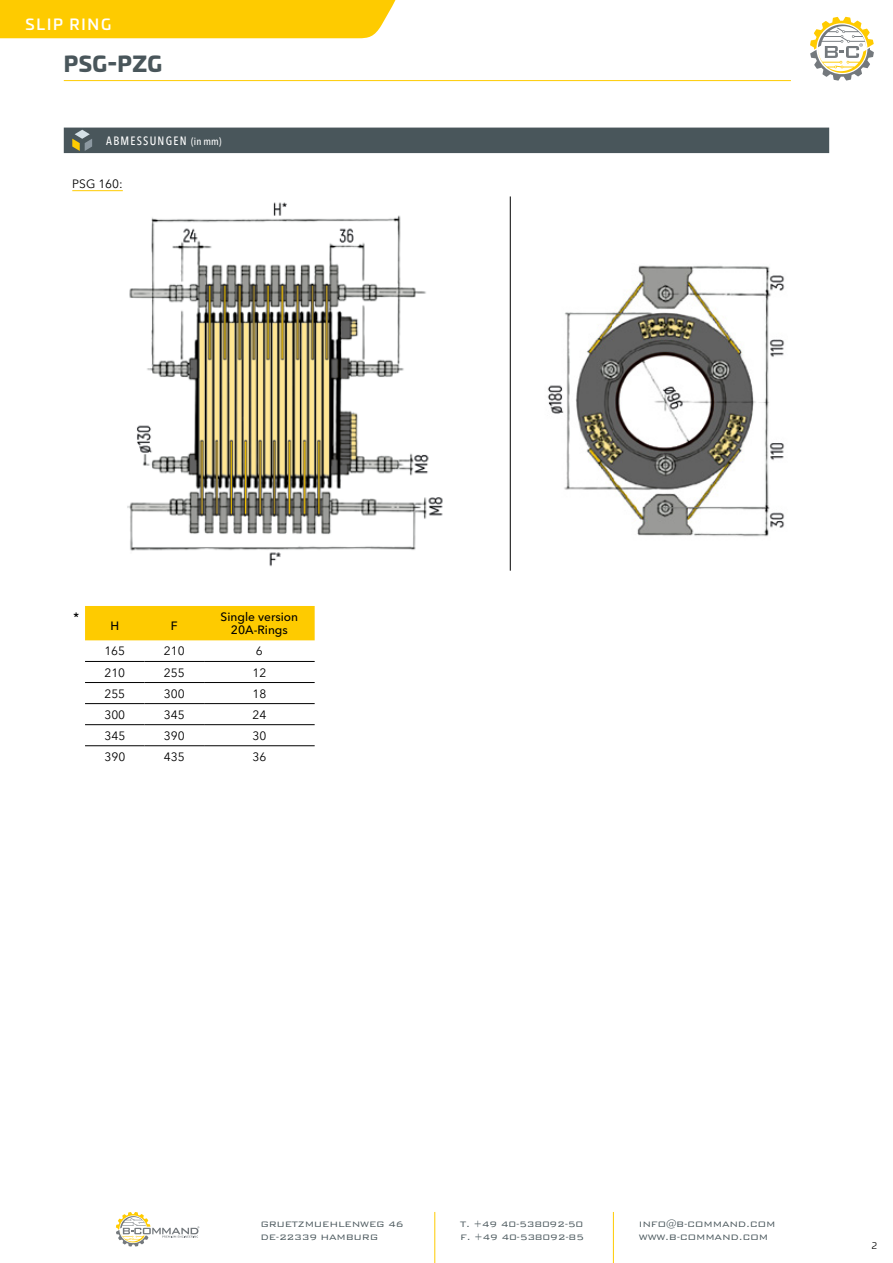
<style>
.page{position:relative;width:893px;height:1263px;background:#fff}
.page>*{position:absolute;margin:0;border:0;box-sizing:border-box;transform-origin:0 0}
.t1{font:900 21px "Univia Pro";letter-spacing:.02em;color:#49565b}
.t2{font:500 15px "Univia Pro";letter-spacing:.12em;color:#fff}
.t3{font:12px "Avenir Next LT Pro";color:#000}
.t4{font:500 12px/13.4px "Avenir Next LT Pro";color:#000;text-align:center}
.t5{font:500 condensed 12px "Avenir Next LT Pro";color:#fff}
.t6{font:600 12px "Avenir Next LT Pro";color:#000}
.t7{font:300 10.5px/12.6px "Bank Gothic BT";letter-spacing:-.025em;color:#49565b}
.t8{font:500 condensed 10.5px "Avenir Next LT Pro";color:#fff}
.t9{font:9px "Univia Pro";color:#000}
.s1{font-size:12px}
</style>
<div class="page">
<hr style="left:434px;top:1212px;width:1px;height:34px;background:#fecb00">
<hr style="left:613px;top:1212px;width:1px;height:34px;background:#fecb00">
<svg style="left:434px;top:1246px;width:1px;height:17px"></svg>
<svg style="left:613px;top:1246px;width:1px;height:17px"></svg>
<svg style="left:116px;top:1212px;width:83px;height:34px"></svg>
<hr style="left:64px;top:80px;width:727px;height:1px;background:#fecb00">
<div style="left:0;top:0;width:395px;height:38px;background:#fecb00"></div>
<svg style="left:810px;top:17px;width:64px;height:64px"></svg>
<hr style="left:510px;top:196px;width:1px;height:375px;background:#000">
<hr style="left:72px;top:190px;width:51px;height:1px;background:#ffcb00">
<img style="left:127px;top:202px;width:316px;height:365px">
<img style="left:547px;top:265px;width:238px;height:272px">
<div style="left:64px;top:128px;width:765px;height:25px;background:#49565b"></div>
<div style="left:85px;top:606px;width:230px;height:34px;background:#fecb00"></div>
<hr style="left:85px;top:661px;width:60px;height:1px;background:#000">
<hr style="left:145px;top:661px;width:59px;height:1px;background:#000">
<hr style="left:204px;top:661px;width:111px;height:1px;background:#000">
<hr style="left:85px;top:682px;width:60px;height:1px;background:#000">
<hr style="left:145px;top:682px;width:59px;height:1px;background:#000">
<hr style="left:204px;top:682px;width:111px;height:1px;background:#000">
<hr style="left:85px;top:703px;width:60px;height:1px;background:#000">
<hr style="left:145px;top:703px;width:59px;height:1px;background:#000">
<hr style="left:204px;top:703px;width:111px;height:1px;background:#000">
<hr style="left:85px;top:724px;width:60px;height:1px;background:#000">
<hr style="left:145px;top:724px;width:59px;height:1px;background:#000">
<hr style="left:204px;top:724px;width:111px;height:1px;background:#000">
<hr style="left:85px;top:745px;width:60px;height:1px;background:#000">
<hr style="left:145px;top:745px;width:59px;height:1px;background:#000">
<hr style="left:204px;top:745px;width:111px;height:1px;background:#000">
<h2 class="t2" style="left:26px;top:13px;width:87px">SLIP RING</h2>
<h1 class="t1" style="left:64px;top:47px;width:100px">PSG-PZG</h1>
<p class="t5" style="left:106px;top:133px;width:22px">ABMESS</p>
<p class="t8" style="left:150px;top:135px;width:73px"><span class="s1">UN GEN</span> (in mm)</p>
<p class="t3" style="left:72px;top:176px;width:52px">PSG 160:</p>
<p class="t6" style="left:73px;top:609px;width:7px">*</p>
<p class="t4" style="left:110px;top:619px;width:10px">H</p>
<p class="t4" style="left:171px;top:619px;width:8px">F</p>
<p class="t4" style="left:221px;top:610px;width:79px">Single version<br>20A-Rings</p>
<p class="t3" style="left:104px;top:644px;width:22px">165</p>
<p class="t3" style="left:164px;top:644px;width:22px">210</p>
<p class="t3" style="left:256px;top:644px;width:8px">6</p>
<p class="t3" style="left:104px;top:665px;width:22px">210</p>
<p class="t3" style="left:164px;top:665px;width:22px">255</p>
<p class="t3" style="left:252px;top:665px;width:15px">12</p>
<p class="t3" style="left:104px;top:686px;width:22px">255</p>
<p class="t3" style="left:164px;top:686px;width:22px">300</p>
<p class="t3" style="left:252px;top:686px;width:15px">18</p>
<p class="t3" style="left:104px;top:707px;width:22px">300</p>
<p class="t3" style="left:164px;top:707px;width:22px">345</p>
<p class="t3" style="left:252px;top:707px;width:15px">24</p>
<p class="t3" style="left:104px;top:728px;width:22px">345</p>
<p class="t3" style="left:164px;top:728px;width:22px">390</p>
<p class="t3" style="left:252px;top:728px;width:15px">30</p>
<p class="t3" style="left:104px;top:749px;width:22px">390</p>
<p class="t3" style="left:164px;top:749px;width:22px">435</p>
<p class="t3" style="left:252px;top:749px;width:15px">36</p>
<p class="t7" style="left:260px;top:1218px;width:145px">gruetzmuehlenweg 46<br>DE-22339 hamburg</p>
<p class="t7" style="left:460px;top:1218px;width:125px">T. +49 40-538092-50<br>F. +49 40-538092-85</p>
<p class="t7" style="left:639px;top:1218px;width:138px">info@B-command.com www.b-command.com</p>
<p class="t9" style="left:872px;top:1239px;width:7px">2</p>
</div>
